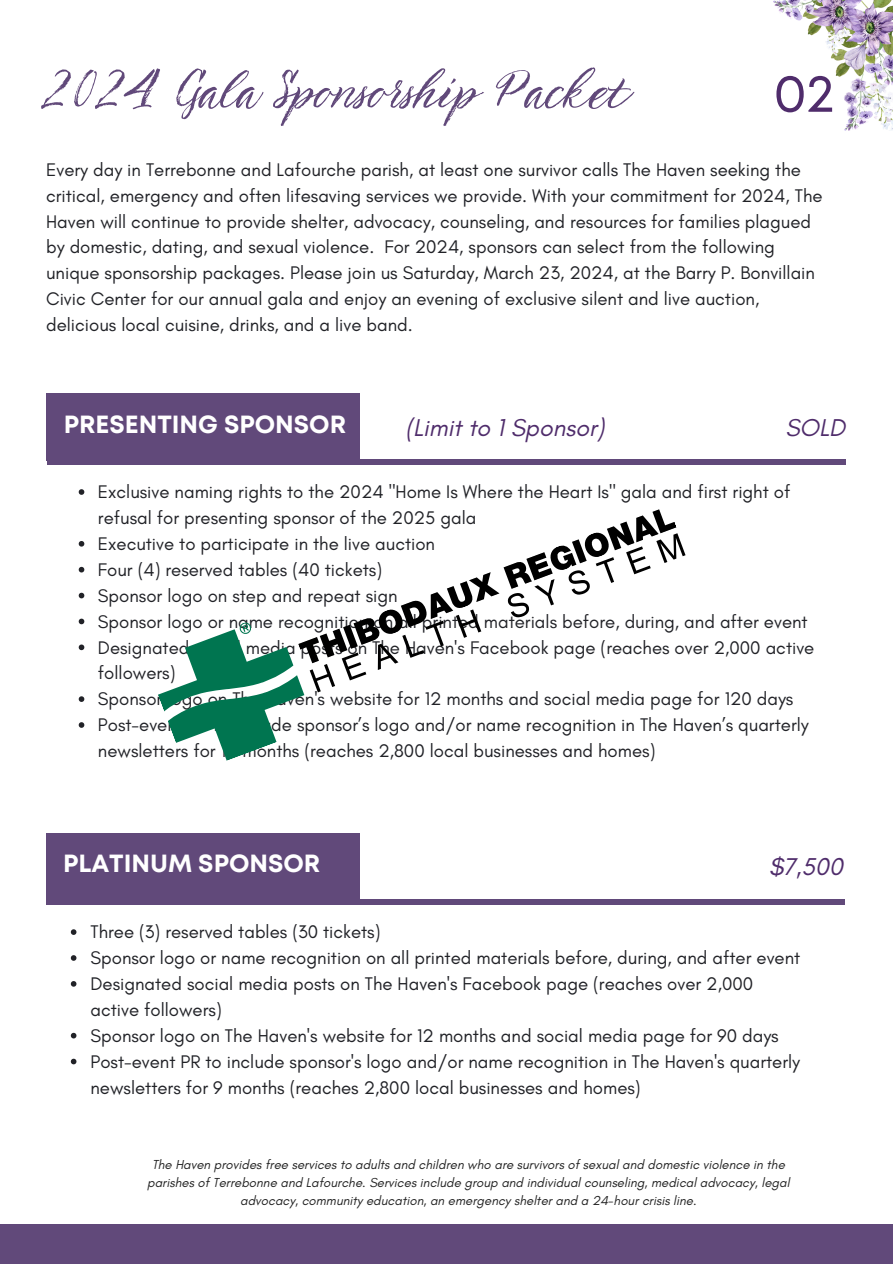
<style>
.page{position:relative;width:893px;height:1264px;background:#fff}
.page>*{position:absolute;margin:0;border:0;box-sizing:border-box;transform-origin:0 0}
.t1{font:60px "TT Berlinerins Script";color:#61497a}
.t2{font:52.95px "Mont";color:#4f2c6b}
.t3{font:700 24.75px "Mont";color:#fff}
.t4{font:italic 24.75px "Glacial Indifference";color:#4f2c6b}
.t5{font:18.6px/25.8px "Glacial Indifference";color:#212227}
.t6{font:italic 13.2px/18px "Glacial Indifference";color:#222;text-align:center}
</style>
<div class="page">
<div style="left:0;top:1224px;width:892px;height:39px;background:#61497a"></div>
<div style="left:47px;top:459px;width:798px;height:5px;background:#61497a"></div>
<div style="left:47px;top:393px;width:313px;height:68px;background:#61497a"></div>
<svg style="left:79px;top:489px;width:5px;height:6px"></svg>
<svg style="left:79px;top:541px;width:5px;height:5px"></svg>
<svg style="left:79px;top:567px;width:5px;height:5px"></svg>
<svg style="left:79px;top:592px;width:5px;height:6px"></svg>
<svg style="left:79px;top:618px;width:5px;height:6px"></svg>
<svg style="left:79px;top:644px;width:5px;height:6px"></svg>
<svg style="left:79px;top:696px;width:5px;height:6px"></svg>
<svg style="left:79px;top:722px;width:5px;height:5px"></svg>
<div style="left:47px;top:899px;width:798px;height:5px;background:#61497a"></div>
<div style="left:47px;top:833px;width:313px;height:67px;background:#61497a"></div>
<svg style="left:335px;top:509px;width:342px;height:150px"></svg>
<svg style="left:158px;top:622px;width:177px;height:139px"></svg>
<svg style="left:342px;top:609px;width:139px;height:71px"></svg>
<svg style="left:505px;top:546px;width:145px;height:73px"></svg>
<svg style="left:656px;top:533px;width:29px;height:30px"></svg>
<svg style="left:71px;top:929px;width:5px;height:5px"></svg>
<svg style="left:71px;top:955px;width:5px;height:5px"></svg>
<svg style="left:71px;top:981px;width:5px;height:5px"></svg>
<svg style="left:71px;top:1032px;width:5px;height:6px"></svg>
<svg style="left:71px;top:1058px;width:5px;height:6px"></svg>
<img style="left:773px;top:1px;width:119px;height:129px">
<h4 class="t1" style="left:44px;top:52px;width:586px">2024 Gala Sponsorship Packet</h4>
<h3 class="t2" style="left:773px;top:73px;width:62px">02</h3>
<h4 class="t5" style="left:46px;top:156px;width:778px">Every day in Terrebonne and Lafourche parish, at least one survivor calls The Haven seeking the critical, emergency and often lifesaving services we provide. With your commitment for 2024, The Haven will continue to provide shelter, advocacy, counseling, and resources for families plagued by domestic, dating, and sexual violence. For 2024, sponsors can select from the following unique sponsorship packages. Please join us Saturday, March 23, 2024, at the Barry P. Bonvillain Civic Center for our annual gala and enjoy an evening of exclusive silent and live auction, delicious local cuisine, drinks, and a live band.</h4>
<h4 class="t3" style="left:64px;top:414px;width:284px">PRESENTING SPONSOR</h4>
<h4 class="t4" style="left:405px;top:412px;width:200px">(Limit to 1 Sponsor)</h4>
<h4 class="t4" style="left:785px;top:412px;width:62px">SOLD</h4>
<p class="t5" style="left:98px;top:479px;width:694px">Exclusive naming rights to the 2024 "Home Is Where the Heart Is" gala and first right of refusal for presenting sponsor of the 2025 gala</p>
<p class="t5" style="left:98px;top:530px;width:338px">Executive to participate in the live auction</p>
<h1 class="t5" style="left:98px;top:556px;width:286px">Four (4) reserved tables (40 tickets)</h1>
<p class="t5" style="left:98px;top:582px;width:301px">Sponsor logo on step and repeat sign</p>
<h4 class="t5" style="left:98px;top:608px;width:711px">Sponsor logo or name recognition on all printed materials before, during, and after event</h4>
<h2 class="t5" style="left:98px;top:634px;width:718px">Designated social media posts on The Haven's Facebook page (reaches over 2,000 active followers)</h2>
<h3 class="t5" style="left:98px;top:686px;width:697px">Sponsor logo on The Haven's website for 12 months and social media page for 120 days</h3>
<p class="t5" style="left:98px;top:711px;width:712px">Post-event PR to include sponsor’s logo and/or name recognition in The Haven’s quarterly newsletters for 12 months (reaches 2,800 local businesses and homes)</p>
<h4 class="t3" style="left:63px;top:854px;width:259px">PLATINUM SPONSOR</h4>
<h4 class="t4" style="left:768px;top:852px;width:76px">$7,500</h4>
<h4 class="t5" style="left:90px;top:918px;width:291px">Three (3) reserved tables (30 tickets)</h4>
<h4 class="t5" style="left:90px;top:944px;width:711px">Sponsor logo or name recognition on all printed materials before, during, and after event</h4>
<h4 class="t5" style="left:90px;top:970px;width:664px">Designated social media posts on The Haven's Facebook page (reaches over 2,000 active followers)</h4>
<h4 class="t5" style="left:90px;top:1022px;width:689px">Sponsor logo on The Haven's website for 12 months and social media page for 90 days</h4>
<h2 class="t5" style="left:90px;top:1048px;width:711px">Post-event PR to include sponsor's logo and/or name recognition in The Haven's quarterly newsletters for 9 months (reaches 2,800 local businesses and homes)</h2>
<h4 class="t6" style="left:147px;top:1155px;width:644px">The Haven provides free services to adults and children who are survivors of sexual and domestic violence in the parishes of Terrebonne and Lafourche. Services include group and individual counseling, medical advocacy, legal advocacy, community education, an emergency shelter and a 24-hour crisis line.</h4>
</div>
